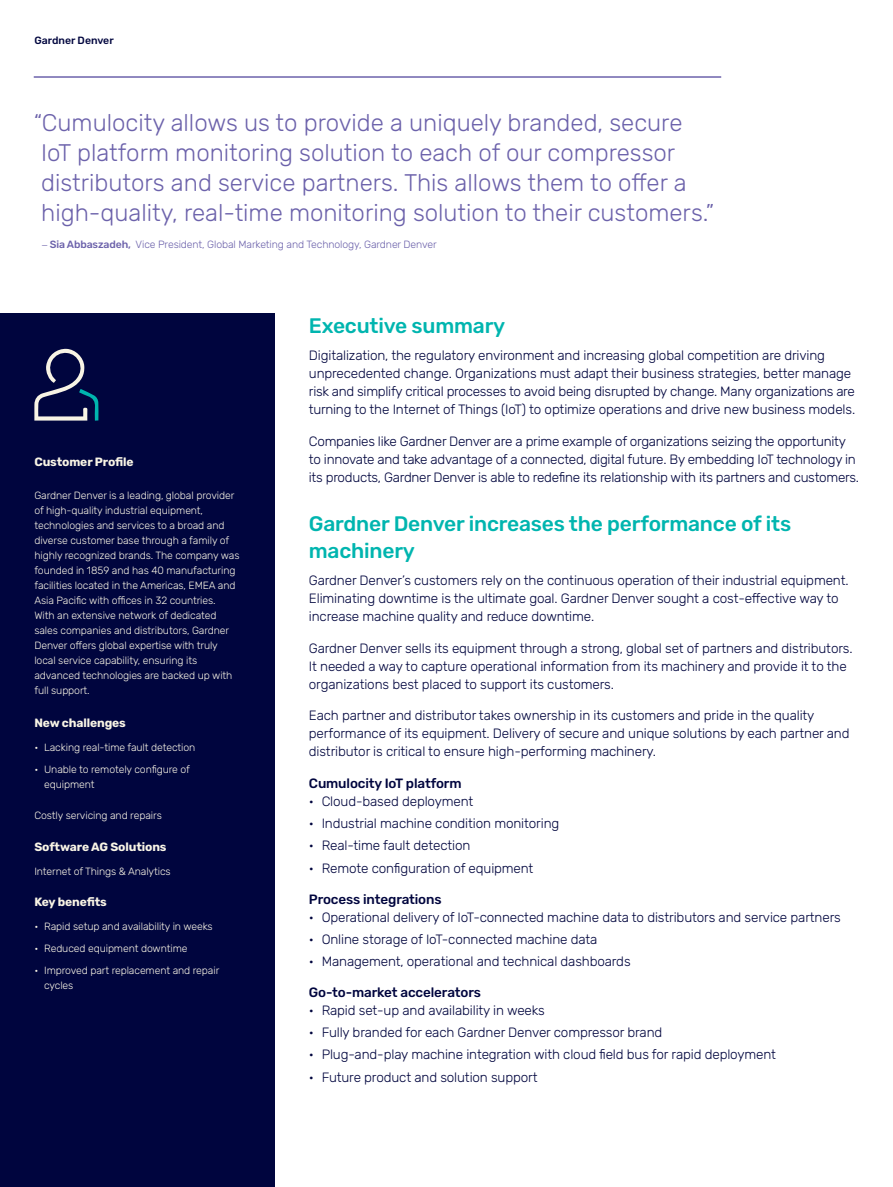
<style>
.page{position:relative;width:893px;height:1187px;background:#fff}
.page>*{position:absolute;margin:0;border:0;box-sizing:border-box;transform-origin:0 0}
.t1{font:300 24px/30px "Rubik";color:#6c62ab}
.t2{font:500 21px/27px "Rubik";letter-spacing:-.01em;color:#00b5af}
.t3{font:300 13.5px/18px "Rubik";letter-spacing:-.01em;color:#00053e}
.t4{font:500 13.5px "Rubik";letter-spacing:-.01em;color:#00053e}
.t5{font:700 12px "Rubik";letter-spacing:-.01em;color:#f8f4e5}
.t6{font:300 10.5px/15px "Rubik";letter-spacing:-.01em;color:#f8f4e5}
.t7{font:300 10.5px "Rubik";letter-spacing:-.01em;color:#6c62ab}
.t8{font:500 10.5px "Rubik";color:#00053e}
.s1{font-family:"Avenir LT Std"}
.s2{font-weight:500}
</style>
<div class="page">
<hr style="left:34px;top:76px;width:687px;height:2px;background:#6c62ab">
<div style="left:0;top:314px;width:275px;height:872px;background:#00053e"></div>
<svg style="left:34px;top:348px;width:65px;height:72px"></svg>
<p class="t8" style="left:34px;top:35px;width:81px">Gardner Denver</p>
<p class="t1" style="left:41px;top:108px;width:674px;text-indent:-7px">“Cumulocity allows us to provide a uniquely branded, secure IoT platform monitoring solution to each of our compressor distributors and service partners. This allows them to offer a high-quality, real-time monitoring solution to their customers.”</p>
<p class="t7" style="left:42px;top:238px;width:396px"><span class="s1">–</span> <span class="s2">Sia Abbaszadeh,</span> Vice President, Global Marketing and Technology, Gardner Denver</p>
<p class="t5" style="left:34px;top:455px;width:101px">Customer Profile</p>
<p class="t6" style="left:34px;top:488px;width:207px">Gardner Denver is a leading, global provider of high-quality industrial equipment, technologies and services to a broad and diverse customer base through a family of highly recognized brands. The company was founded in 1859 and has 40 manufacturing facilities located in the Americas, EMEA and Asia Pacific with offices in 32 countries.<br>With an extensive network of dedicated sales companies and distributors, Gardner Denver offers global expertise with truly local service capability, ensuring its advanced technologies are backed up with full support.</p>
<p class="t5" style="left:34px;top:716px;width:93px">New challenges</p>
<p class="t6" style="left:34px;top:740px;width:162px">• Lacking real-time fault detection</p>
<p class="t6" style="left:44px;top:762px;width:147px;text-indent:-10px">• Unable to remotely configure of equipment</p>
<p class="t6" style="left:34px;top:807px;width:129px">Costly servicing and repairs</p>
<p class="t5" style="left:34px;top:840px;width:134px">Software AG Solutions</p>
<p class="t6" style="left:34px;top:864px;width:138px">Internet of Things &amp; Analytics</p>
<p class="t5" style="left:34px;top:894px;width:74px">Key benefits</p>
<p class="t6" style="left:34px;top:919px;width:180px">• Rapid setup and availability in weeks</p>
<p class="t6" style="left:34px;top:940px;width:155px">• Reduced equipment downtime</p>
<p class="t6" style="left:44px;top:962px;width:177px;text-indent:-10px">• Improved part replacement and repair cycles</p>
<h2 class="t2" style="left:309px;top:313px;width:198px">Executive summary</h2>
<p class="t3" style="left:309px;top:347px;width:548px">Digitalization, the regulatory environment and increasing global competition are driving unprecedented change. Organizations must adapt their business strategies, better manage risk and simplify critical processes to avoid being disrupted by change. Many organizations are turning to the Internet of Things (IoT) to optimize operations and drive new business models.</p>
<p class="t3" style="left:309px;top:432px;width:552px">Companies like Gardner Denver are a prime example of organizations seizing the opportunity to innovate and take advantage of a connected, digital future. By embedding IoT technology in its products, Gardner Denver is able to redefine its relationship with its partners and customers.</p>
<h2 class="t2" style="left:309px;top:511px;width:484px">Gardner Denver increases the performance of its machinery</h2>
<p class="t3" style="left:309px;top:572px;width:541px">Gardner Denver’s customers rely on the continuous operation of their industrial equipment.<br>Eliminating downtime is the ultimate goal. Gardner Denver sought a cost-effective way to increase machine quality and reduce downtime.</p>
<p class="t3" style="left:309px;top:639px;width:545px">Gardner Denver sells its equipment through a strong, global set of partners and distributors.<br>It needed a way to capture operational information from its machinery and provide it to the organizations best placed to support its customers.</p>
<p class="t3" style="left:309px;top:707px;width:542px">Each partner and distributor takes ownership in its customers and pride in the quality performance of its equipment. Delivery of secure and unique solutions by each partner and distributor is critical to ensure high-performing machinery.</p>
<p class="t4" style="left:309px;top:775px;width:154px">Cumulocity IoT platform</p>
<p class="t3" style="left:309px;top:792px;width:166px">• Cloud-based deployment</p>
<p class="t3" style="left:309px;top:814px;width:252px">• Industrial machine condition monitoring</p>
<p class="t3" style="left:309px;top:837px;width:163px">• Real-time fault detection</p>
<p class="t3" style="left:309px;top:859px;width:226px">• Remote configuration of equipment</p>
<p class="t4" style="left:309px;top:891px;width:134px">Process integrations</p>
<p class="t3" style="left:309px;top:908px;width:533px">• Operational delivery of IoT-connected machine data to distributors and service partners</p>
<p class="t3" style="left:309px;top:930px;width:290px">• Online storage of IoT-connected machine data</p>
<p class="t3" style="left:309px;top:952px;width:323px">• Management, operational and technical dashboards</p>
<p class="t4" style="left:309px;top:984px;width:174px">Go-to-market accelerators</p>
<p class="t3" style="left:309px;top:1001px;width:237px">• Rapid set-up and availability in weeks</p>
<p class="t3" style="left:309px;top:1023px;width:355px">• Fully branded for each Gardner Denver compressor brand</p>
<p class="t3" style="left:309px;top:1045px;width:469px">• Plug-and-play machine integration with cloud field bus for rapid deployment</p>
<p class="t3" style="left:309px;top:1068px;width:230px">• Future product and solution support</p>
</div>
